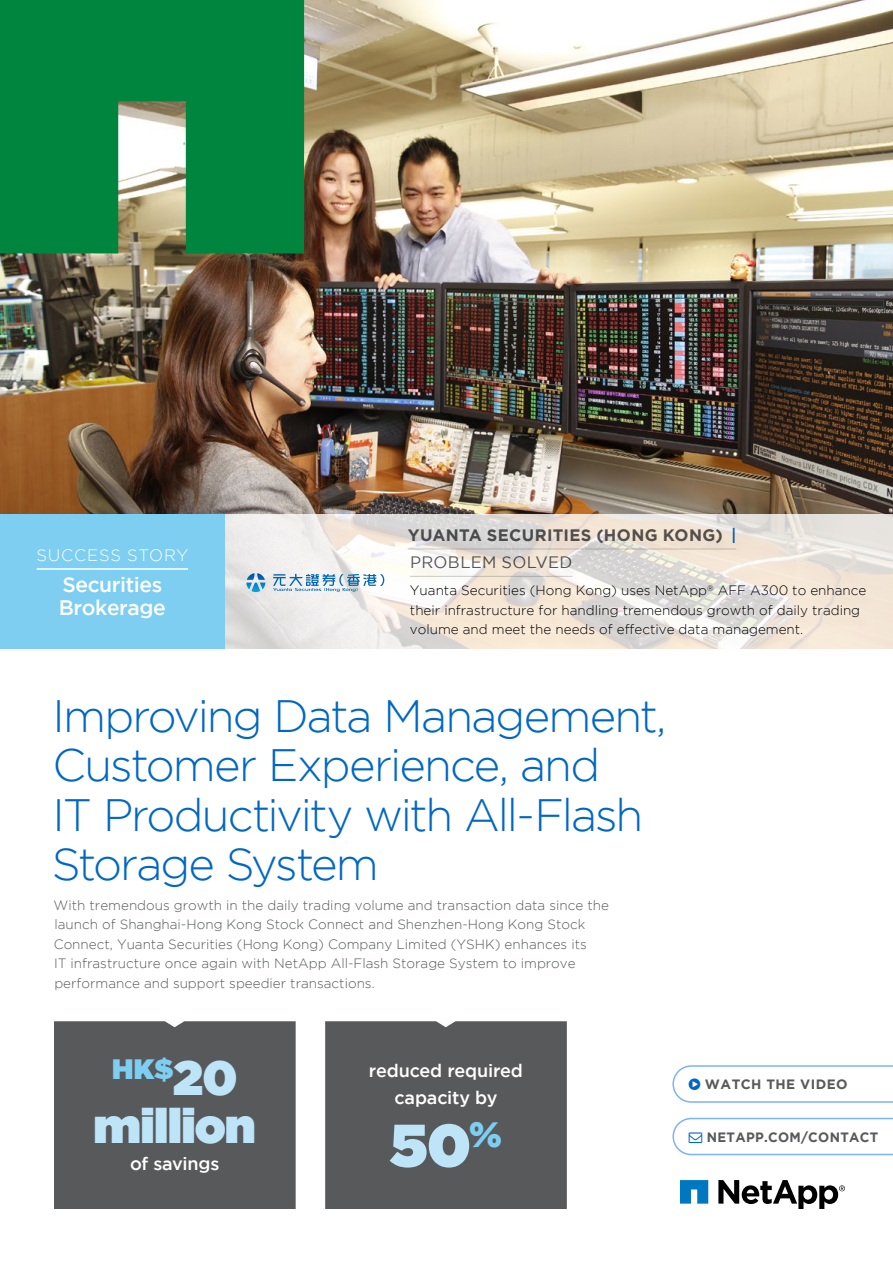
<style>
.page{position:relative;width:893px;height:1263px;background:#fff}
.page>*{position:absolute;margin:0;border:0;box-sizing:border-box;transform-origin:0 0}
.t1{font:60px "Gotham Ultra";color:#bee4f8}
.t2{font:48px "Gotham Ultra";letter-spacing:-.015em;color:#bee4f8}
.t3{font:300 45.3px/49.2px "Gotham";letter-spacing:-.045em;color:#0067c5}
.t4{font:28.05px "Gotham Ultra";color:#7dcef1}
.t5{font:500 21px/22.5px "Gotham";letter-spacing:-.02em;color:#fff}
.t6{font:500 18px/27px "Gotham";letter-spacing:-.01em;color:#fff;text-align:center}
.t7{font:700 16.5px/27.3px "Gotham";letter-spacing:.025em;color:#58595b}
.t8{font:300 16.5px "Gotham";letter-spacing:.045em;color:#fff}
.t9{font:300 13.5px/19.5px "Gotham";color:#58595b}
.t10{font:300 13.5px/19.5px "Gotham";color:#000}
.t11{font:700 13.5px "Gotham";letter-spacing:.025em;color:#58595b}
.s1{font-weight:500;color:#0067c5}
.s2{font-weight:400}
.s3{font-size:48px;color:#bee4f8}
</style>
<div class="page">
<img style="left:0;top:0;width:893px;height:514px">
<svg style="left:0;top:0;width:304px;height:253px;background:#178c4b"></svg>
<div style="left:54px;top:1021px;width:242px;height:188px;background:#58595b"></div>
<div style="left:325px;top:1021px;width:242px;height:188px;background:#58595b"></div>
<svg style="left:680px;top:1180px;width:28px;height:23px"></svg>
<svg style="left:718px;top:1180px;width:127px;height:29px"></svg>
<svg style="left:225px;top:514px;width:668px;height:135px"></svg>
<div style="left:0;top:514px;width:225px;height:135px;background:#7dcef1"></div>
<hr style="left:37px;top:568px;width:151px;height:2px;background:#fff">
<div style="left:405px;top:529px;width:473px;height:125px;background:#000;opacity:.08"></div>
<hr style="left:408px;top:549px;width:328px;height:1px;background:#cccecf">
<hr style="left:410px;top:576px;width:162px;height:1px;background:#cccecf">
<svg style="left:246px;top:573px;width:19px;height:19px"></svg>
<svg style="left:273px;top:574px;width:111px;height:18px"></svg>
<svg style="left:672px;top:1118px;width:221px;height:37px"></svg>
<svg style="left:672px;top:1065px;width:221px;height:38px"></svg>
<p class="t8" style="left:37px;top:546px;width:153px">SUCCESS STORY</p>
<h3 class="t5" style="left:59px;top:573px;width:108px">Securities<br>Brokerage</h3>
<p class="t7" style="left:408px;top:521px;width:330px">YUANTA SECURITIES (HONG KONG) <span class="s1">|<br></span><span class="s2">PROBLEM SOLVED</span></p>
<p class="t10" style="left:410px;top:581px;width:458px">Yuanta Securities (Hong Kong) uses NetApp<sup>®</sup> AFF A300 to enhance their infrastructure for handling tremendous growth of daily trading volume and meet the needs of effective data management.</p>
<h3 class="t3" style="left:52px;top:691px;width:616px">Improving Data Management,<br>Customer Experience, and<br>IT Productivity with All-Flash<br>Storage System</h3>
<p class="t9" style="left:54px;top:895px;width:557px">With tremendous growth in the daily trading volume and transaction data since the launch of Shanghai-Hong Kong Stock Connect and Shenzhen-Hong Kong Stock Connect, Yuanta Securities (Hong Kong) Company Limited (YSHK) enhances its<br>IT infrastructure once again with NetApp All-Flash Storage System to improve performance and support speedier transactions.</p>
<h3 class="t4" style="left:112px;top:1053px;width:127px">HK$<span class="s3">20</span></h3>
<h2 class="t2" style="left:94px;top:1098px;width:164px">million</h2>
<h3 class="t6" style="left:130px;top:1150px;width:91px">of savings</h3>
<h3 class="t6" style="left:369px;top:1056px;width:156px">reduced required capacity by</h3>
<h1 class="t1" style="left:390px;top:1111px;width:114px">50<sup>%</sup></h1>
<p class="t11" style="left:705px;top:1077px;width:144px">WATCH THE VIDEO</p>
<p class="t11" style="left:707px;top:1129px;width:173px">NETAPP.COM/CONTACT</p>
</div>
